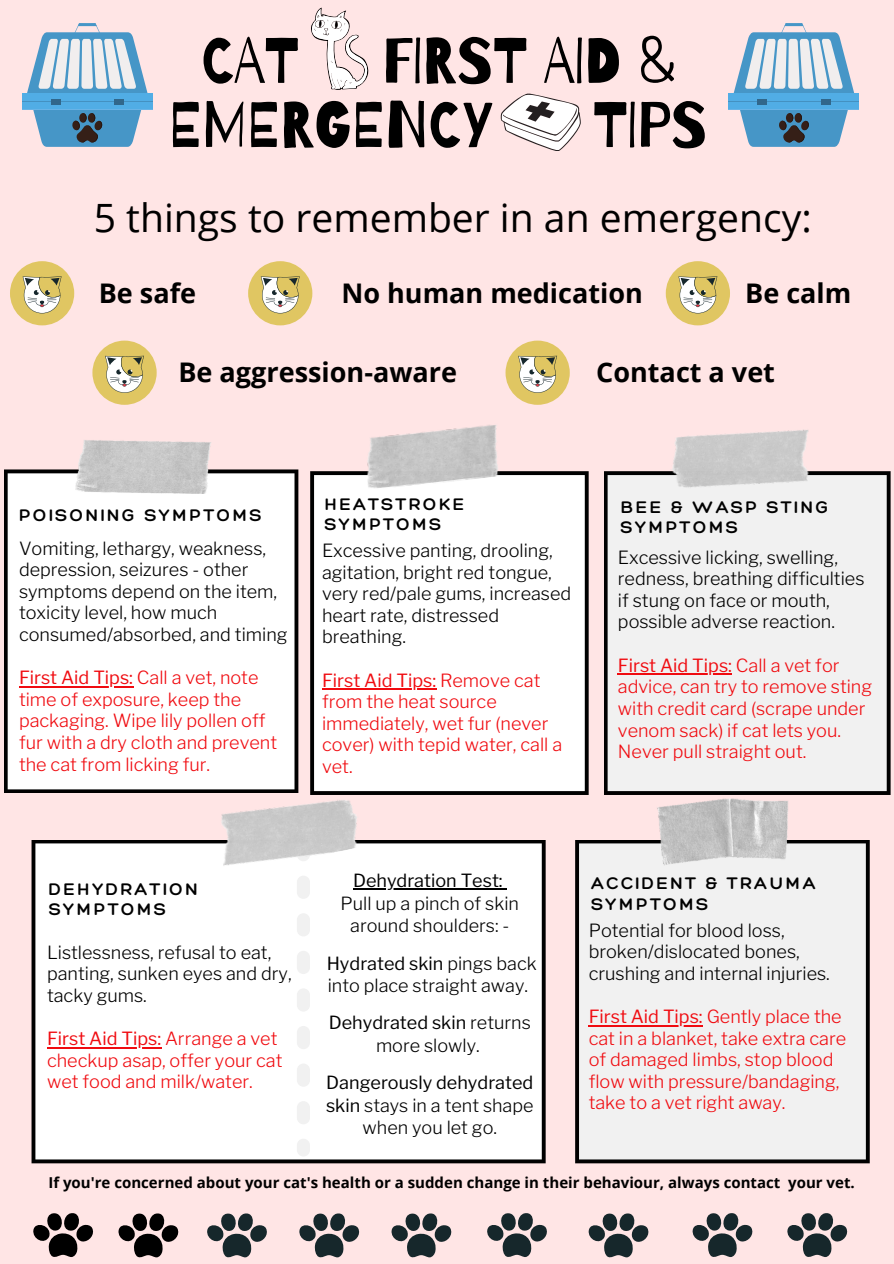
<style>
.page{position:relative;width:894px;height:1264px;background:#fff}
.page>*{position:absolute;margin:0;border:0;box-sizing:border-box;transform-origin:0 0}
.t1{font:64.2px/64.2px "Barriecito";color:#000}
.t2{font:39px "Open Sans";color:#000}
.t3{font:700 27px "Open Sans";color:#000}
.t4{font:300 18.15px/20.2px "Hero";letter-spacing:.13em;color:#000}
.t5{font:300 18px/21.6px "Libre Franklin";color:#000}
.t6{font:300 18px/21.6px "Libre Franklin";color:#f00b10}
.t7{font:18px "Libre Franklin";color:#000}
.t8{font:700 15px "Open Sans";color:#000}
.s1{font-weight:400}
</style>
<div class="page">
<div style="left:0;top:0;width:893px;height:1263px;background:#ffe5e5"></div>
<div style="left:4px;top:469px;width:294px;height:324px;background:#fff"></div>
<div style="left:575px;top:840px;width:294px;height:323px;background:#f1f1f1"></div>
<div style="left:310px;top:471px;width:278px;height:324px;background:#fff"></div>
<div style="left:604px;top:471px;width:286px;height:324px;background:#f1f1f1"></div>
<div style="left:32px;top:840px;width:513px;height:323px;background:#fff"></div>
<img style="left:75px;top:440px;width:136px;height:53px">
<img style="left:361px;top:425px;width:142px;height:67px">
<img style="left:665px;top:429px;width:151px;height:78px">
<img style="left:649px;top:798px;width:145px;height:89px">
<div style="left:22px;top:93px;width:131px;height:8px;background:#51ade5"></div>
<div style="left:22px;top:101px;width:131px;height:9px;background:#4491c1"></div>
<div style="left:22px;top:102px;width:131px;height:8px;background:#51ade5"></div>
<svg style="left:27px;top:23px;width:121px;height:124px"></svg>
<div style="left:728px;top:93px;width:131px;height:8px;background:#51ade5"></div>
<div style="left:728px;top:101px;width:131px;height:9px;background:#4491c1"></div>
<div style="left:728px;top:102px;width:131px;height:8px;background:#51ade5"></div>
<svg style="left:733px;top:23px;width:121px;height:124px"></svg>
<div style="left:10px;top:261px;width:64px;height:64px;background:#e0c662;border-radius:50%"></div>
<svg style="left:23px;top:276px;width:39px;height:37px"></svg>
<div style="left:92px;top:340px;width:65px;height:65px;background:#e0c662;border-radius:50%"></div>
<svg style="left:105px;top:356px;width:39px;height:37px"></svg>
<div style="left:665px;top:261px;width:64px;height:64px;background:#e0c662;border-radius:50%"></div>
<svg style="left:678px;top:276px;width:39px;height:37px"></svg>
<div style="left:248px;top:261px;width:64px;height:64px;background:#e0c662;border-radius:50%"></div>
<svg style="left:261px;top:276px;width:38px;height:37px"></svg>
<div style="left:505px;top:340px;width:64px;height:65px;background:#e0c662;border-radius:50%"></div>
<svg style="left:518px;top:356px;width:39px;height:37px"></svg>
<svg style="left:33px;top:1213px;width:60px;height:43px"></svg>
<hr style="left:47px;top:1046px;width:114px;height:2px;background:#f00b10">
<hr style="left:322px;top:688px;width:114px;height:2px;background:#f00b10">
<svg style="left:118px;top:1213px;width:60px;height:44px"></svg>
<svg style="left:207px;top:1213px;width:60px;height:44px"></svg>
<svg style="left:692px;top:1213px;width:60px;height:43px"></svg>
<svg style="left:787px;top:1213px;width:59px;height:43px"></svg>
<svg style="left:391px;top:1213px;width:60px;height:44px"></svg>
<svg style="left:299px;top:1213px;width:60px;height:44px"></svg>
<svg style="left:588px;top:1213px;width:60px;height:44px"></svg>
<svg style="left:487px;top:1213px;width:59px;height:43px"></svg>
<svg style="left:297px;top:876px;width:13px;height:248px"></svg>
<div style="left:297px;top:1138px;width:13px;height:18px;background:#f1f1f1;border-radius:7px"></div>
<img style="left:210px;top:778px;width:155px;height:98px">
<svg style="left:311px;top:8px;width:57px;height:82px"></svg>
<hr style="left:19px;top:686px;width:114px;height:1px;background:#f00b10">
<hr style="left:617px;top:673px;width:114px;height:2px;background:#f00b10">
<svg style="left:500px;top:94px;width:80px;height:57px"></svg>
<hr style="left:588px;top:1024px;width:114px;height:2px;background:#f00b10">
<hr style="left:353px;top:888px;width:149px;height:1px;background:#000">
<h1 class="t1" style="left:169px;top:28px;width:507px;text-indent:213px">FIRST AID &amp;<br>EMERGENCY</h1>
<h1 class="t1" style="left:201px;top:28px;width:99px">CAT</h1>
<h1 class="t1" style="left:593px;top:92px;width:116px">TIPS</h1>
<h2 class="t2" style="left:94px;top:191px;width:719px">5 things to remember in an emergency:</h2>
<h3 class="t3" style="left:99px;top:274px;width:99px">Be safe</h3>
<h3 class="t3" style="left:341px;top:274px;width:303px">No human medication</h3>
<h3 class="t3" style="left:745px;top:274px;width:108px">Be calm</h3>
<h3 class="t3" style="left:178px;top:353px;width:280px">Be aggression-aware</h3>
<h3 class="t3" style="left:596px;top:353px;width:180px">Contact a vet</h3>
<p class="t4" style="left:19px;top:505px;width:244px">POISONING SYMPTOMS</p>
<p class="t5" style="left:19px;top:537px;width:270px">Vomiting, lethargy, weakness, depression, seizures - other symptoms depend on the item, toxicity level, how much consumed/absorbed, and timing</p>
<p class="t6" style="left:19px;top:667px;width:259px"><span class="s1">First Aid Tips:</span> Call a vet, note time of exposure, keep the packaging. Wipe lily pollen off fur with a dry cloth and prevent the cat from licking fur.</p>
<p class="t4" style="left:324px;top:493px;width:141px">HEATSTROKE<br>SYMPTOMS</p>
<p class="t5" style="left:322px;top:539px;width:251px">Excessive panting, drooling, agitation, bright red tongue, very red/pale gums, increased heart rate, distressed breathing.</p>
<p class="t6" style="left:322px;top:669px;width:241px"><span class="s1">First Aid Tips:</span> Remove cat from the heat source immediately, wet fur (never cover) with tepid water, call a vet.</p>
<p class="t4" style="left:620px;top:496px;width:209px">BEE &amp; WASP STING<br>SYMPTOMS</p>
<p class="t5" style="left:617px;top:546px;width:248px">Excessive licking, swelling, redness, breathing difficulties if stung on face or mouth, possible adverse reaction.</p>
<p class="t6" style="left:617px;top:654px;width:256px"><span class="s1">First Aid Tips:</span> Call a vet for advice, can try to remove sting with credit card (scrape under venom sack) if cat lets you.<br>Never pull straight out.</p>
<p class="t4" style="left:49px;top:878px;width:150px">DEHYDRATION<br>SYMPTOMS</p>
<p class="t5" style="left:47px;top:941px;width:246px">Listlessness, refusal to eat, panting, sunken eyes and dry, tacky gums.</p>
<p class="t6" style="left:47px;top:1027px;width:237px"><span class="s1">First Aid Tips:</span> Arrange a vet checkup asap, offer your cat wet food and milk/water.</p>
<p class="t7" style="left:353px;top:870px;width:151px">Dehydration Test:</p>
<p class="t5" style="left:340px;top:892px;width:180px;line-height:22.5px;text-align:center">Pull up a pinch of skin around shoulders: -</p>
<p class="t5" style="left:326px;top:951px;width:211px;line-height:22.5px"><span class="s1">Hydrated skin</span> pings back into place straight away.</p>
<p class="t5" style="left:329px;top:1011px;width:203px;line-height:22.5px;text-align:center"><span class="s1">Dehydrated skin</span> returns more slowly.</p>
<p class="t5" style="left:326px;top:1071px;width:209px;line-height:22.5px;text-align:center"><span class="s1">Dangerously dehydrated skin</span> stays in a tent shape when you let go.</p>
<p class="t4" style="left:591px;top:872px;width:226px">ACCIDENT &amp; TRAUMA<br>SYMPTOMS</p>
<p class="t5" style="left:588px;top:919px;width:243px">Potential for blood loss, broken/dislocated bones, crushing and internal injuries.</p>
<p class="t6" style="left:588px;top:1005px;width:259px"><span class="s1">First Aid Tips:</span> Gently place the cat in a blanket, take extra care of damaged limbs, stop blood flow with pressure/bandaging, take to a vet right away.</p>
<p class="t8" style="left:48px;top:1171px;width:807px">If you're concerned about your cat's health or a sudden change in their behaviour, always contact your vet.</p>
</div>
